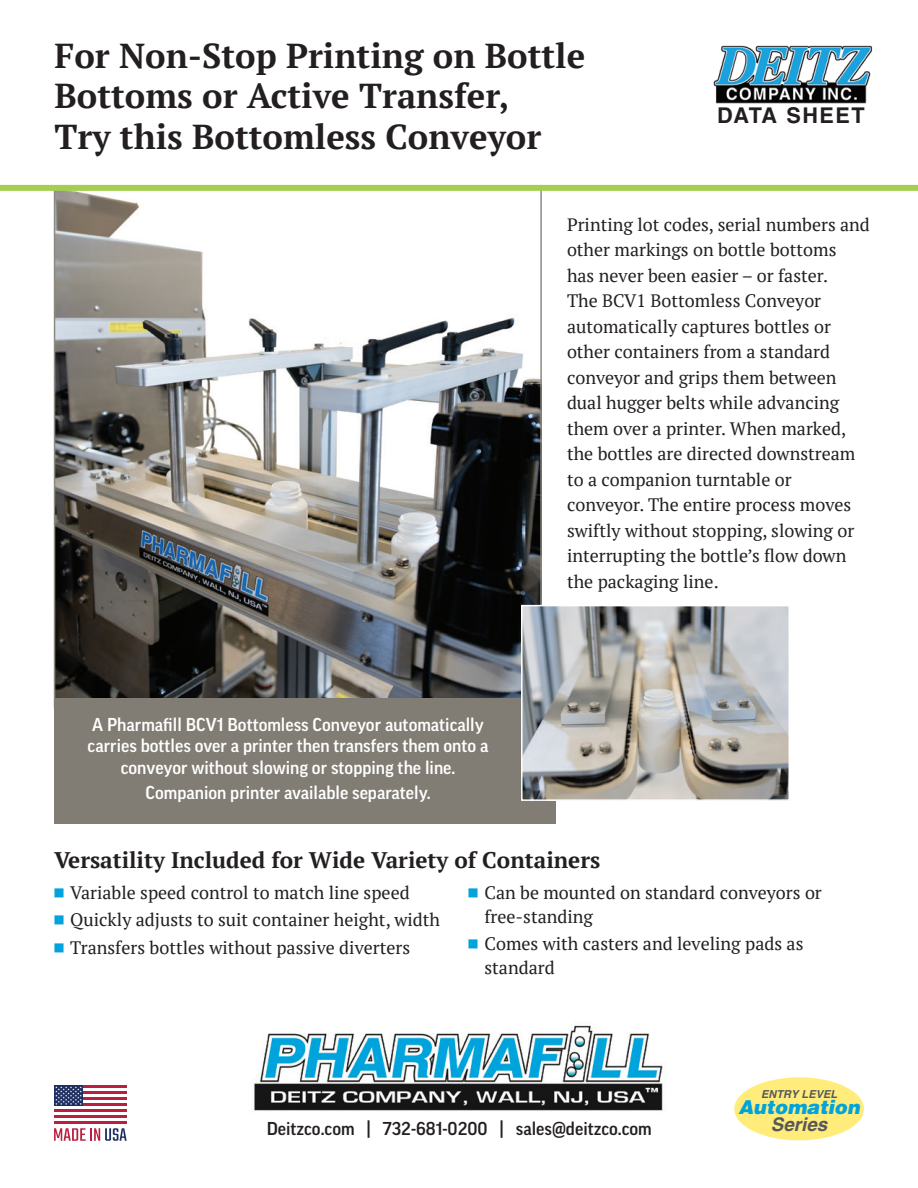
<style>
.page{position:relative;width:918px;height:1188px;background:#fff}
.page>*{position:absolute;margin:0;border:0;box-sizing:border-box;transform-origin:0 0}
.t1{font:700 34.5px/40.5px "PT Serif";color:#231f20}
.subheads{font:700 22.5px "PT Serif";color:#231f20}
.captions{font:700 21.75px "Helvetica";letter-spacing:.07em;color:#231f20}
.captions-2{font:italic 900 19.2px "Helvetica";color:#00a3dc}
.captions-3{font:italic 700 18.75px "Helvetica";color:#57585a}
.body{font:18px/25.5px "PT Serif";color:#231f20}
.captions-4{font:500 18px/21.6px "Good Pro";color:#fff;text-align:center}
.t2{font:500 18px "Good Pro";color:#231f20}
.captions-5{font:italic 700 10.95px "Helvetica";letter-spacing:.005em;color:#57585a}
.s1{font-family:"Universal Newswith Comm Pi";color:#00a3dc}
</style>
<div class="page">
<img style="left:57px;top:191px;width:482px;height:507px">
<div style="left:54px;top:698px;width:502px;height:126px;background:#827d74"></div>
<img style="left:254px;top:1025px;width:409px;height:86px">
<img style="left:524px;top:608px;width:263px;height:190px">
<div style="left:521px;top:605px;width:269px;height:196px;border:2px solid #fff"></div>
<div style="left:0;top:185px;width:918px;height:6px;background:#a3cf50"></div>
<div style="left:734px;top:1077px;width:130px;height:63px;background:#ffec7b;border-radius:50%"></div>
<img style="left:713px;top:45px;width:160px;height:59px">
<div style="left:54px;top:1085px;width:29px;height:21px;background:#1e2e61"></div>
<hr style="left:83px;top:1085px;width:44px;height:3px;background:#bb1f40">
<hr style="left:83px;top:1091px;width:44px;height:3px;background:#bb1f40">
<hr style="left:83px;top:1097px;width:44px;height:3px;background:#bb1f40">
<hr style="left:83px;top:1103px;width:44px;height:3px;background:#bb1f40">
<hr style="left:54px;top:1109px;width:73px;height:3px;background:#bb1f40">
<hr style="left:54px;top:1115px;width:73px;height:3px;background:#bb1f40">
<hr style="left:54px;top:1121px;width:73px;height:3px;background:#bb1f40">
<svg style="left:55px;top:1086px;width:27px;height:19px"></svg>
<svg style="left:54px;top:1128px;width:73px;height:13px"></svg>
<p class="t1" style="left:55px;top:35px;width:532px">For Non-Stop Printing on Bottle<br>Bottoms or Active Transfer,<br>Try this Bottomless Conveyor</p>
<p class="captions" style="left:717px;top:102px;width:149px">DATA SHEET</p>
<p class="captions-4" style="left:88px;top:713px;width:402px">A Pharmafill BCV1 Bottomless Conveyor automatically carries bottles over a printer then transfers them onto a conveyor without slowing or stopping the line.</p>
<p class="captions-4" style="left:146px;top:781px;width:286px">Companion printer available separately.</p>
<p class="body" style="left:567px;top:212px;width:304px">Printing lot codes, serial numbers and other markings on bottle bottoms<br>has never been easier – or faster.<br>The BCV1 Bottomless Conveyor automatically captures bottles or other containers from a standard conveyor and grips them between dual hugger belts while advancing them over a printer. When marked, the bottles are directed downstream to a companion turntable or conveyor. The entire process moves swiftly without stopping, slowing or interrupting the bottle’s flow down the packaging line.</p>
<p class="subheads" style="left:54px;top:846px;width:548px">Versatility Included for Wide Variety of Containers</p>
<p class="body" style="left:54px;top:880px;width:357px"><span class="s1">7</span> Variable speed control to match line speed</p>
<p class="body" style="left:54px;top:907px;width:388px"><span class="s1">7</span> Quickly adjusts to suit container height, width</p>
<p class="body" style="left:54px;top:934px;width:358px"><span class="s1">7</span> Transfers bottles without passive diverters</p>
<p class="body" style="left:484px;top:881px;width:339px;line-height:24px;text-indent:-16px"><span class="s1">7</span> Can be mounted on standard conveyors or free-standing</p>
<p class="body" style="left:484px;top:932px;width:321px;line-height:24px;text-indent:-16px"><span class="s1">7</span> Comes with casters and leveling pads as standard</p>
<p class="t2" style="left:267px;top:1119px;width:387px">Deitzco.com | 732-681-0200 | sales@deitzco.com</p>
<p class="captions-5" style="left:761px;top:1087px;width:78px">ENTRY LEVEL</p>
<p class="captions-2" style="left:738px;top:1095px;width:123px">Automation</p>
<p class="captions-3" style="left:771px;top:1113px;width:58px">Series</p>
</div>
